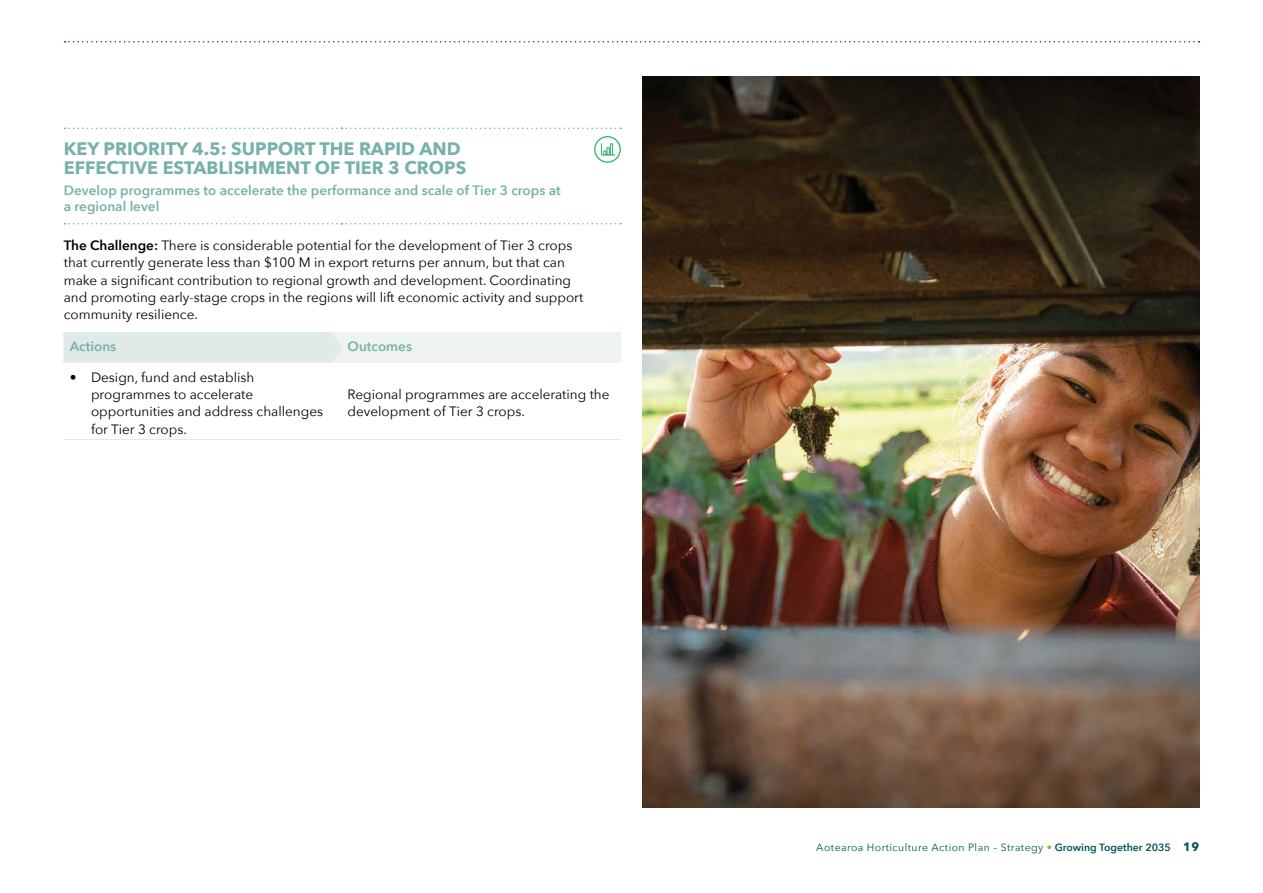
<style>
.page{position:relative;width:1263px;height:893px;background:#fff}
.page>*{position:absolute;margin:0;border:0;box-sizing:border-box;transform-origin:0 0}
.t1{font:700 18px/19.5px "Avenir Next";color:#77b1aa}
.t2{font:13.5px/17.2px "Avenir Next";color:#000}
.t3{font:600 13.5px/16.2px "Avenir Next";color:#77b1aa}
.t4{font:10.5px "Avenir Next";letter-spacing:.04em;color:#005556}
.s1{font-weight:600}
.s2{color:#80c342}
.s3{font-weight:700;font-size:12px}
</style>
<div class="page">
<div style="left:64px;top:332px;width:557px;height:30px;background:#eef3f1"></div>
<div style="left:64px;top:332px;width:278px;height:30px;background:#e0eae8"></div>
<svg style="left:65px;top:128px;width:556px;height:1px"></svg>
<svg style="left:65px;top:223px;width:556px;height:1px"></svg>
<hr style="left:64px;top:439px;width:278px;height:1px;background:#e0eae8">
<hr style="left:342px;top:439px;width:279px;height:1px;background:#e0eae8">
<svg style="left:595px;top:137px;width:25px;height:25px"></svg>
<svg style="left:601px;top:143px;width:14px;height:13px"></svg>
<div style="left:594px;top:136px;width:27px;height:27px;border:1px solid #2fb56a;border-radius:50%"></div>
<img style="left:642px;top:77px;width:557px;height:731px">
<svg style="left:65px;top:41px;width:1134px;height:2px"></svg>
<h1 class="t1" style="left:64px;top:138px;width:404px">KEY PRIORITY 4.5: SUPPORT THE RAPID AND<br>EFFECTIVE ESTABLISHMENT OF TIER 3 CROPS</h1>
<p class="t3" style="left:64px;top:182px;width:498px">Develop programmes to accelerate the performance and scale of Tier 3 crops at a regional level</p>
<p class="t2" style="left:64px;top:236px;width:521px"><span class="s1">The Challenge:</span> There is considerable potential for the development of Tier 3 crops that currently generate less than $100 M in export returns per annum, but that can make a significant contribution to regional growth and development. Coordinating and promoting early-stage crops in the regions will lift economic activity and support community resilience.</p>
<p class="t3" style="left:70px;top:338px;width:48px">Actions</p>
<p class="t3" style="left:348px;top:338px;width:66px">Outcomes</p>
<p class="t2" style="left:91px;top:368px;width:234px;text-indent:-21px">• Design, fund and establish programmes to accelerate opportunities and address challenges for Tier 3 crops.</p>
<p class="t2" style="left:348px;top:385px;width:263px">Regional programmes are accelerating the development of Tier 3 crops.</p>
<p class="t4" style="left:816px;top:838px;width:384px">Aotearoa Horticulture Action Plan – Strategy <span class="s2">•</span> <span class="s1">Growing Together 2035</span> <span class="s3">19</span></p>
</div>
